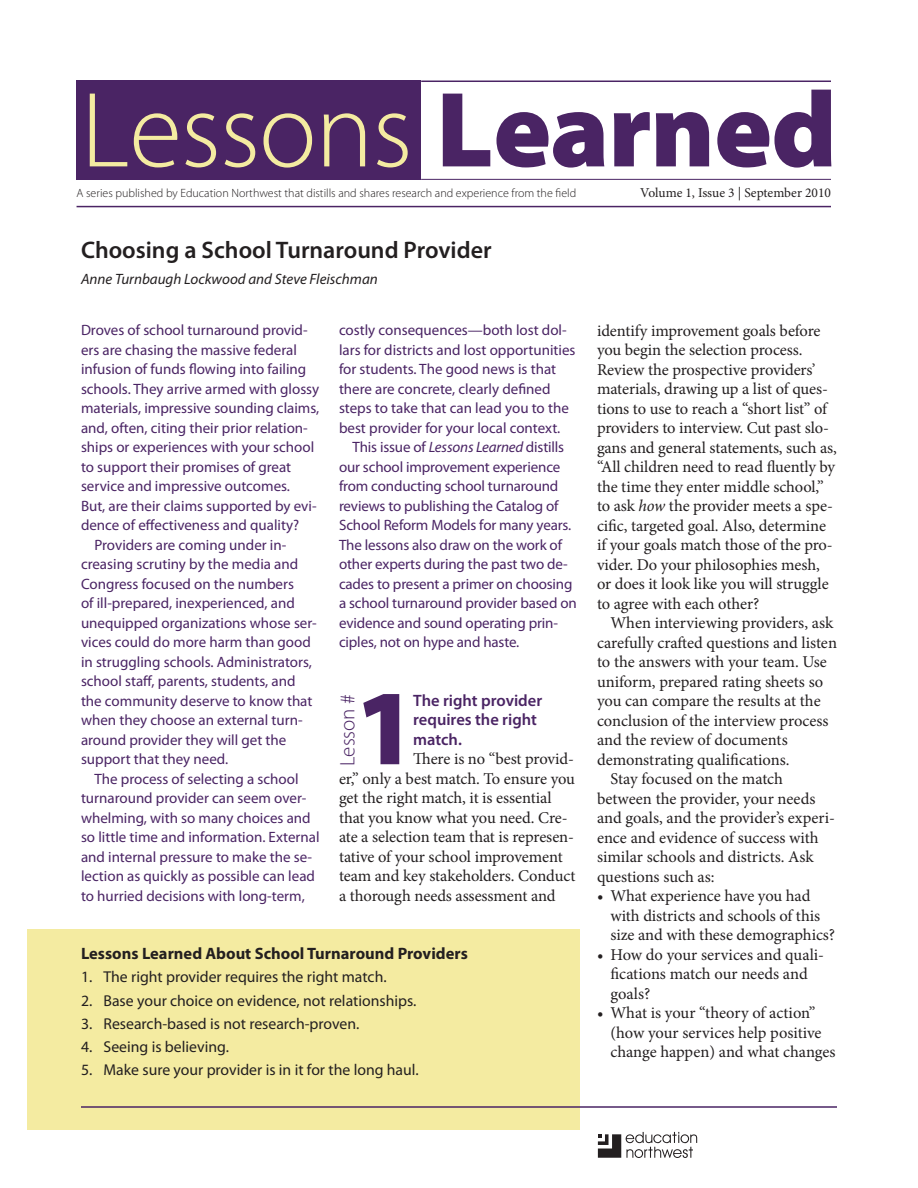
<style>
.page{position:relative;width:918px;height:1188px;background:#fff}
.page>*{position:absolute;margin:0;border:0;box-sizing:border-box;transform-origin:0 0}
.t1{font:300 108px "Myriad Pro";letter-spacing:-.01em;color:#f4eba1}
.lesson_subheader{font:900 108px "Myriad Pro";color:#4a2464}
.issue_title{font:600 24px "Myriad Pro";color:#231f20}
.lesson_subheader-2{font:300 21px "Myriad Pro";color:#4a2464}
.body_no_indent{font:16.5px/19.5px "Minion Pro";letter-spacing:-.005em;color:#231f20}
.body_text{font:16.5px/19.5px "Minion Pro";letter-spacing:-.005em;color:#231f20}
.sidebar_heading{font:700 16.5px "Myriad Pro";color:#231f20}
.lesson_subhead_text{font:600 16.5px/19.5px "Myriad Pro";color:#4a2464}
.sidebar_numbered_bul{font:15.75px "Myriad Pro";color:#231f20}
.lead_in_text{font:15px/19.5px "Myriad Pro";color:#4a2464}
.lead_in_1st_graf{font:15px/19.5px "Myriad Pro";color:#4a2464}
.author_s{font:italic 15px "Myriad Pro";color:#231f20}
.t2{font:13.5px "Minion Pro";color:#231f20}
.t3{font:300 12px "Myriad Pro";color:#231f20}
.s1{font-weight:900;color:#4a2464}
.s2{font-style:italic}
</style>
<div class="page">
<div style="left:76px;top:81px;width:345px;height:99px;background:#4a2464"></div>
<div style="left:27px;top:929px;width:553px;height:201px;background:#f4eba1"></div>
<hr style="left:81px;top:1106px;width:756px;height:2px;background:#4a2464">
<hr style="left:421px;top:179px;width:410px;height:1px;background:#4a2464">
<hr style="left:421px;top:81px;width:410px;height:1px;background:#4a2464">
<hr style="left:77px;top:206px;width:754px;height:1px;background:#4a2464">
<svg style="left:598px;top:1132px;width:99px;height:26px"></svg>
<p class="t1" style="left:81px;top:71px;width:758px">Lessons <span class="s1">Learned</span></p>
<p class="t3" style="left:76px;top:187px;width:501px">A series published by Education Northwest that distills and shares research and experience from the field</p>
<p class="t2" style="left:640px;top:184px;width:192px">Volume 1, Issue 3 | September 2010</p>
<p class="issue_title" style="left:81px;top:235px;width:412px">Choosing a School Turnaround Provider</p>
<p class="author_s" style="left:81px;top:269px;width:298px">Anne Turnbaugh Lockwood and Steve Fleischman</p>
<p class="lead_in_1st_graf" style="left:81px;top:320px;width:240px">Droves of school turnaround provid&shy;ers are chasing the massive federal infusion of funds flowing into failing schools. They arrive armed with glossy materials, impressive sounding claims, and, often, citing their prior relation&shy;ships or experiences with your school to support their promises of great service and impressive outcomes.<br>But, are their claims supported by evi&shy;dence of effectiveness and quality?</p>
<p class="lead_in_text" style="left:81px;top:535px;width:237px;text-indent:14px">Providers are coming under in&shy;creasing scrutiny by the media and Congress focused on the numbers<br>of ill-prepared, inexperienced, and unequipped organizations whose ser&shy;vices could do more harm than good in struggling schools. Administrators, school staff, parents, students, and the community deserve to know that when they choose an external turn&shy;around provider they will get the support that they need.</p>
<p class="lead_in_text" style="left:81px;top:769px;width:240px;text-indent:14px">The process of selecting a school turnaround provider can seem over&shy;whelming, with so many choices and so little time and information. External and internal pressure to make the se&shy;lection as quickly as possible can lead to hurried decisions with long-term,</p>
<p class="lead_in_text" style="left:339px;top:320px;width:238px">costly consequences—both lost dol&shy;lars for districts and lost opportunities for students. The good news is that there are concrete, clearly defined steps to take that can lead you to the best provider for your local context.</p>
<p class="lead_in_text" style="left:339px;top:437px;width:239px;text-indent:14px">This issue of <span class="s2">Lessons Learned</span> distills our school improvement experience from conducting school turnaround reviews to publishing the Catalog of School Reform Models for many years.<br>The lessons also draw on the work of other experts during the past two de&shy;cades to present a primer on choosing a school turnaround provider based on evidence and sound operating prin&shy;ciples, not on hype and haste.</p>
<p class="lesson_subhead_text" style="left:413px;top:690px;width:131px">The right provider requires the right match.</p>
<p class="body_no_indent" style="left:339px;top:749px;width:238px;text-indent:74px">There is no “best provid&shy;er,” only a best match. To ensure you get the right match, it is essential that you know what you need. Cre&shy;ate a selection team that is represen&shy;tative of your school improvement team and key stakeholders. Conduct a thorough needs assessment and</p>
<p class="lesson_subheader-2" style="left:336px;top:766px;width:74px;rotate:-90deg">Lesson #</p>
<p class="lesson_subheader" style="left:355px;top:667px;width:63px">1</p>
<p class="sidebar_heading" style="left:81px;top:943px;width:388px">Lessons Learned About School Turnaround Providers</p>
<p class="sidebar_numbered_bul" style="left:81px;top:968px;width:307px">1. The right provider requires the right match.</p>
<p class="sidebar_numbered_bul" style="left:81px;top:991px;width:337px">2. Base your choice on evidence, not relationships.</p>
<p class="sidebar_numbered_bul" style="left:81px;top:1014px;width:280px">3. Research-based is not research-proven.</p>
<p class="sidebar_numbered_bul" style="left:81px;top:1037px;width:149px">4. Seeing is believing.</p>
<p class="sidebar_numbered_bul" style="left:81px;top:1061px;width:339px">5. Make sure your provider is in it for the long haul.</p>
<p class="body_no_indent" style="left:597px;top:321px;width:241px">identify improvement goals before you begin the selection process.<br>Review the prospective providers’ materials, drawing up a list of ques&shy;tions to use to reach a “short list” of providers to interview. Cut past slo&shy;gans and general statements, such as, “All children need to read fluently by the time they enter middle school,” to ask <span class="s2">how</span> the provider meets a spe&shy;cific, targeted goal. Also, determine if your goals match those of the pro&shy;vider. Do your philosophies mesh, or does it look like you will struggle to agree with each other?</p>
<p class="body_text" style="left:597px;top:614px;width:242px;text-indent:14px">When interviewing providers, ask carefully crafted questions and listen to the answers with your team. Use uniform, prepared rating sheets so you can compare the results at the conclusion of the interview process and the review of documents demonstrating qualifications.</p>
<p class="body_text" style="left:597px;top:770px;width:240px;text-indent:14px">Stay focused on the match between the provider, your needs and goals, and the provider’s experi&shy;ence and evidence of success with similar schools and districts. Ask questions such as:</p>
<p class="body_text" style="left:610px;top:887px;width:226px;text-indent:-14px">• What experience have you had with districts and schools of this size and with these demographics?</p>
<p class="body_text" style="left:610px;top:945px;width:215px;text-indent:-14px">• How do your services and quali&shy;fications match our needs and goals?</p>
<p class="body_text" style="left:610px;top:1004px;width:227px;text-indent:-14px">• What is your “theory of action” (how your services help positive change happen) and what changes</p>
</div>
